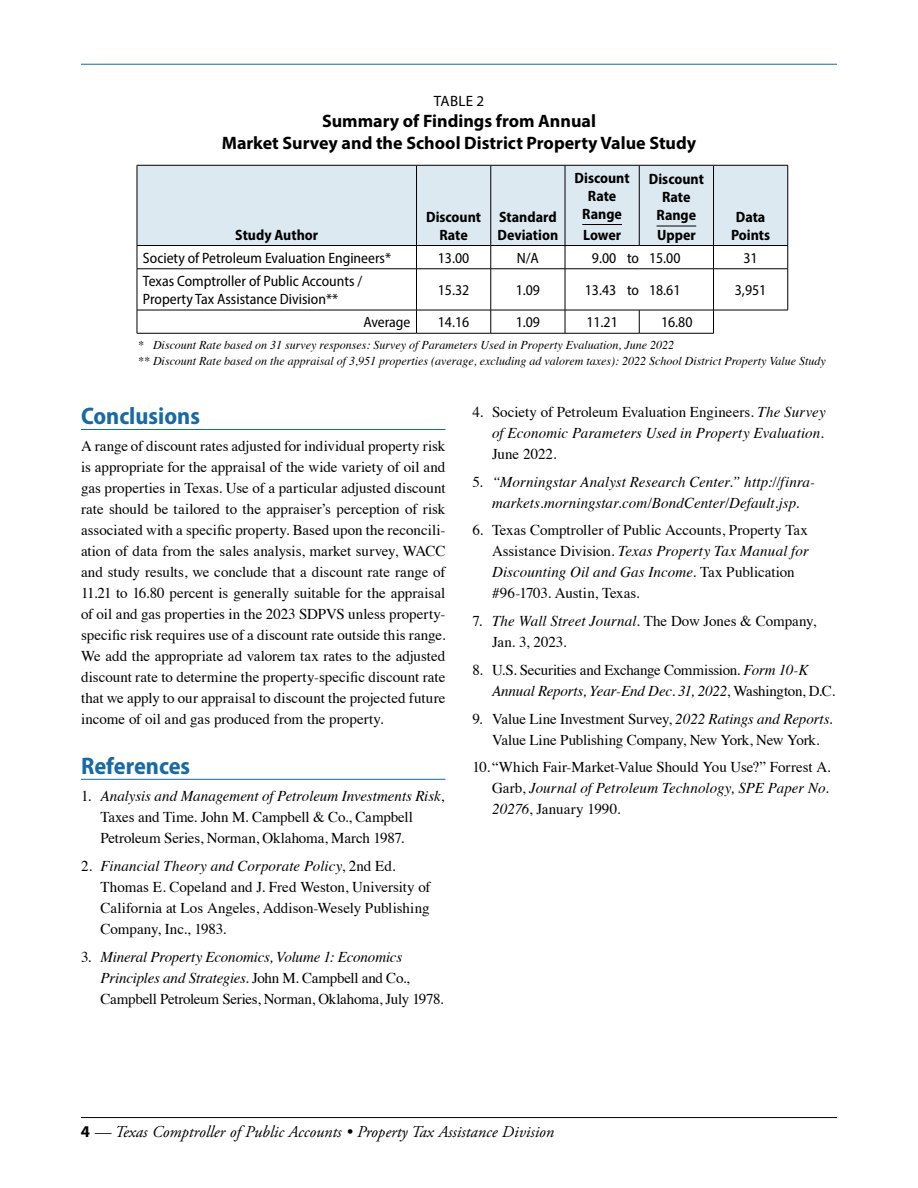
<style>
.page{position:relative;width:918px;height:1188px;background:#fff}
.page>*{position:absolute;margin:0;border:0;box-sizing:border-box;transform-origin:0 0}
.H2__Subhead_1{font:700 semi-condensed 24px "Myriad Pro";color:#1869a5}
.Exhibit_2_-Title{font:700 18px "Myriad Pro";color:#000}
.t1{font:italic 16.5px "Adobe Garamond Pro";color:#000}
.Body{font:15px/21px "Times";letter-spacing:-.005em;color:#000}
.t2{font:italic 15px/21px "Times";letter-spacing:.005em;color:#000}
.Exhibit_4_-_Body{font:semi-condensed 15px/18px "Myriad Pro";color:#000}
.Body-2{font:15px/21px "Times";letter-spacing:-.025em;color:#000}
.Exhibit_3_-Column_Headers{font:700 semi-condensed 15px/18px "Myriad Pro";color:#000;text-align:center}
.Exhibit_1_-_Title__Exhibit{font:15px "Myriad Pro";letter-spacing:.02em;color:#000}
.Exhibit_5_-_Source{font:italic 12px "Times";color:#000}
.s1{font-style:italic}
.s2{font-style:normal}
.s3{font-family:"Myriad Pro";font-weight:700;font-style:normal}
</style>
<div class="page">
<hr style="left:81px;top:1117px;width:756px;height:1px;background:#000">
<hr style="left:81px;top:64px;width:756px;height:1px;background:#1869a5">
<div style="left:138px;top:166px;width:650px;height:79px;background:#dce9f1"></div>
<hr style="left:137px;top:165px;width:280px;height:1px;background:#000">
<hr style="left:137px;top:165px;width:1px;height:80px;background:#000">
<hr style="left:417px;top:165px;width:74px;height:1px;background:#000">
<hr style="left:416px;top:165px;width:1px;height:80px;background:#000">
<hr style="left:491px;top:165px;width:74px;height:1px;background:#000">
<hr style="left:491px;top:165px;width:1px;height:80px;background:#000">
<hr style="left:565px;top:165px;width:74px;height:1px;background:#000">
<hr style="left:565px;top:165px;width:1px;height:80px;background:#000">
<hr style="left:639px;top:165px;width:75px;height:1px;background:#000">
<hr style="left:639px;top:165px;width:1px;height:80px;background:#000">
<hr style="left:714px;top:165px;width:74px;height:1px;background:#000">
<hr style="left:713px;top:165px;width:1px;height:80px;background:#000">
<hr style="left:788px;top:165px;width:1px;height:80px;background:#000">
<hr style="left:137px;top:245px;width:280px;height:1px;background:#000">
<svg style="left:137px;top:246px;width:1px;height:23px"></svg>
<hr style="left:417px;top:245px;width:74px;height:1px;background:#000">
<svg style="left:416px;top:246px;width:1px;height:23px"></svg>
<hr style="left:491px;top:245px;width:74px;height:1px;background:#000">
<svg style="left:491px;top:246px;width:1px;height:23px"></svg>
<hr style="left:565px;top:245px;width:74px;height:1px;background:#000">
<hr style="left:639px;top:245px;width:75px;height:1px;background:#000">
<hr style="left:714px;top:245px;width:74px;height:1px;background:#000">
<svg style="left:788px;top:246px;width:1px;height:23px"></svg>
<hr style="left:137px;top:269px;width:280px;height:1px;background:#000">
<hr style="left:137px;top:269px;width:1px;height:41px;background:#000">
<hr style="left:417px;top:269px;width:74px;height:1px;background:#000">
<hr style="left:416px;top:269px;width:1px;height:41px;background:#000">
<hr style="left:491px;top:269px;width:74px;height:1px;background:#000">
<hr style="left:491px;top:269px;width:1px;height:41px;background:#000">
<hr style="left:137px;top:310px;width:280px;height:1px;background:#000">
<svg style="left:137px;top:310px;width:1px;height:23px"></svg>
<hr style="left:417px;top:310px;width:74px;height:1px;background:#000">
<svg style="left:416px;top:310px;width:1px;height:23px"></svg>
<hr style="left:491px;top:310px;width:74px;height:1px;background:#000">
<svg style="left:491px;top:310px;width:1px;height:23px"></svg>
<hr style="left:137px;top:333px;width:280px;height:1px;background:#000">
<hr style="left:417px;top:333px;width:74px;height:1px;background:#000">
<hr style="left:491px;top:333px;width:74px;height:1px;background:#000">
<hr style="left:565px;top:333px;width:74px;height:1px;background:#000">
<hr style="left:639px;top:333px;width:75px;height:1px;background:#000">
<hr style="left:714px;top:269px;width:74px;height:1px;background:#000">
<hr style="left:788px;top:269px;width:1px;height:41px;background:#000">
<hr style="left:714px;top:310px;width:74px;height:1px;background:#000">
<svg style="left:565px;top:311px;width:1px;height:22px"></svg>
<svg style="left:639px;top:311px;width:1px;height:22px"></svg>
<svg style="left:713px;top:311px;width:1px;height:22px"></svg>
<svg style="left:565px;top:246px;width:1px;height:23px"></svg>
<svg style="left:713px;top:246px;width:1px;height:23px"></svg>
<hr style="left:565px;top:269px;width:74px;height:1px;background:#000">
<hr style="left:565px;top:269px;width:1px;height:41px;background:#000">
<hr style="left:639px;top:269px;width:75px;height:1px;background:#000">
<hr style="left:713px;top:269px;width:1px;height:41px;background:#000">
<hr style="left:565px;top:310px;width:74px;height:1px;background:#000">
<hr style="left:639px;top:310px;width:75px;height:1px;background:#000">
<hr style="left:582px;top:224px;width:40px;height:1px;background:#000">
<hr style="left:657px;top:226px;width:39px;height:1px;background:#000">
<hr style="left:81px;top:429px;width:365px;height:1px;background:#1869a5">
<hr style="left:81px;top:779px;width:365px;height:1px;background:#1869a5">
<p class="Exhibit_1_-_Title__Exhibit" style="left:434px;top:91px;width:52px">TABLE 2</p>
<p class="Exhibit_2_-Title" style="left:322px;top:110px;width:275px">Summary of Findings from Annual</p>
<p class="Exhibit_2_-Title" style="left:222px;top:131px;width:476px">Market Survey and the School District Property Value Study</p>
<p class="Exhibit_3_-Column_Headers" style="left:235px;top:225px;width:84px">Study Author</p>
<p class="Exhibit_3_-Column_Headers" style="left:426px;top:207px;width:57px">Discount<br>Rate</p>
<p class="Exhibit_3_-Column_Headers" style="left:498px;top:207px;width:62px;text-align:left">Standard<br>Deviation</p>
<p class="Exhibit_3_-Column_Headers" style="left:575px;top:168px;width:57px">Discount<br>Rate<br>Range</p>
<p class="Exhibit_3_-Column_Headers" style="left:583px;top:225px;width:40px">Lower</p>
<p class="Exhibit_3_-Column_Headers" style="left:649px;top:170px;width:57px">Discount<br>Rate<br>Range</p>
<p class="Exhibit_3_-Column_Headers" style="left:657px;top:225px;width:40px">Upper</p>
<p class="Exhibit_3_-Column_Headers" style="left:731px;top:207px;width:41px">Data<br>Points</p>
<p class="Exhibit_4_-_Body" style="left:143px;top:249px;width:250px">Society of Petroleum Evaluation Engineers*</p>
<p class="Exhibit_4_-_Body" style="left:438px;top:249px;width:33px">13.00</p>
<p class="Exhibit_4_-_Body" style="left:517px;top:249px;width:24px">N/A</p>
<p class="Exhibit_4_-_Body" style="left:592px;top:249px;width:49px">9.00 to</p>
<p class="Exhibit_4_-_Body" style="left:649px;top:249px;width:33px">15.00</p>
<p class="Exhibit_4_-_Body" style="left:744px;top:249px;width:16px">31</p>
<p class="Exhibit_4_-_Body" style="left:143px;top:272px;width:221px">Texas Comptroller of Public Accounts /<br>Property Tax Assistance Division**</p>
<p class="Exhibit_4_-_Body" style="left:438px;top:281px;width:33px">15.32</p>
<p class="Exhibit_4_-_Body" style="left:516px;top:281px;width:26px">1.09</p>
<p class="Exhibit_4_-_Body" style="left:585px;top:281px;width:56px">13.43 to</p>
<p class="Exhibit_4_-_Body" style="left:649px;top:281px;width:33px">18.61</p>
<p class="Exhibit_4_-_Body" style="left:735px;top:281px;width:33px">3,951</p>
<p class="Exhibit_4_-_Body" style="left:363px;top:313px;width:49px">Average</p>
<p class="Exhibit_4_-_Body" style="left:438px;top:313px;width:33px">14.16</p>
<p class="Exhibit_4_-_Body" style="left:516px;top:313px;width:26px">1.09</p>
<p class="Exhibit_4_-_Body" style="left:586px;top:313px;width:33px">11.21</p>
<p class="Exhibit_4_-_Body" style="left:661px;top:313px;width:33px">16.80</p>
<p class="Exhibit_5_-_Source" style="left:138px;top:334px;width:538px">* Discount Rate based on 31 survey responses: Survey of Parameters Used in Property Evaluation, June 2022</p>
<p class="Exhibit_5_-_Source" style="left:138px;top:351px;width:689px">** Discount Rate based on the appraisal of 3,951 properties (average, excluding ad valorem taxes): 2022 School District Property Value Study</p>
<h2 class="H2__Subhead_1" style="left:81px;top:400px;width:120px">Conclusions</h2>
<p class="Body" style="left:81px;top:435px;width:366px;text-align:justify">A range of discount rates adjusted for individual property risk is appropriate for the appraisal of the wide variety of oil and gas properties in Texas. Use of a particular adjusted discount rate should be tailored to the appraiser’s perception of risk associated with a specific property. Based upon the reconcili&shy;ation of data from the sales analysis, market survey, WACC and study results, we conclude that a discount rate range of 11.21 to 16.80 percent is generally suitable for the appraisal of oil and gas properties in the 2023 SDPVS unless property&shy;specific risk requires use of a discount rate outside this range.<br>We add the appropriate ad valorem tax rates to the adjusted discount rate to determine the property-specific discount rate that we apply to our appraisal to discount the projected future income of oil and gas produced from the property.</p>
<h2 class="H2__Subhead_1" style="left:81px;top:750px;width:111px">References</h2>
<p class="Body" style="left:100px;top:784px;width:345px;text-indent:-20px">1. <span class="s1">Analysis and Management of Petroleum Investments Risk</span>,<br>Taxes and Time. John M. Campbell &amp; Co., Campbell<br>Petroleum Series, Norman, Oklahoma, March 1987.</p>
<p class="Body" style="left:100px;top:854px;width:332px;text-indent:-20px">2. <span class="s1">Financial Theory and Corporate Policy</span>, 2nd Ed.<br>Thomas E. Copeland and J. Fred Weston, University of California at Los Angeles, Addison-Wesely Publishing Company, Inc., 1983.</p>
<p class="Body-2" style="left:100px;top:945px;width:345px;text-indent:-20px">3. <span class="s1">Mineral Property Economics, Volume 1: Economics<br>Principles and Strategies</span>. John M. Campbell and Co.,<br>Campbell Petroleum Series, Norman, Oklahoma, July 1978.</p>
<p class="t2" style="left:492px;top:401px;width:335px;text-indent:-20px"><span class="s2">4. Society of Petroleum Evaluation Engineers.</span> The Survey of Economic Parameters Used in Property Evaluation<span class="s2">.<br>June 2022.</span></p>
<p class="t2" style="left:472px;top:470px;width:344px;text-align:center"><span class="s2">5.</span> “Morningstar Analyst Research Center.” http://finra&shy;markets.morningstar.com/BondCenter/Default.jsp.</p>
<p class="Body" style="left:492px;top:519px;width:318px;text-indent:-20px">6. Texas Comptroller of Public Accounts, Property Tax Assistance Division. <span class="s1">Texas Property Tax Manual for Discounting Oil and Gas Income</span>. Tax Publication #96-1703. Austin, Texas.</p>
<p class="Body" style="left:492px;top:609px;width:326px;text-indent:-20px">7. <span class="s1">The Wall Street Journal</span>. The Dow Jones &amp; Company,<br>Jan. 3, 2023.</p>
<p class="Body" style="left:492px;top:658px;width:345px;text-indent:-20px">8. U.S. Securities and Exchange Commission. <span class="s1">Form 10-K<br>Annual Reports, Year-End Dec. 31, 2022</span>, Washington, D.C.</p>
<p class="Body" style="left:472px;top:707px;width:361px;text-align:center">9. Value Line Investment Survey, <span class="s1">2022 Ratings and Reports</span>.<br>Value Line Publishing Company, New York, New York.</p>
<p class="Body" style="left:492px;top:756px;width:340px;text-indent:-20px">10. “Which Fair-Market-Value Should You Use?” Forrest A.<br>Garb, <span class="s1">Journal of Petroleum Technology, SPE Paper No.<br>20276</span>, January 1990.</p>
<p class="t1" style="left:81px;top:1122px;width:475px"><span class="s3">4</span> — Texas Comptroller of Public Accounts • Property Tax Assistance Division</p>
</div>
